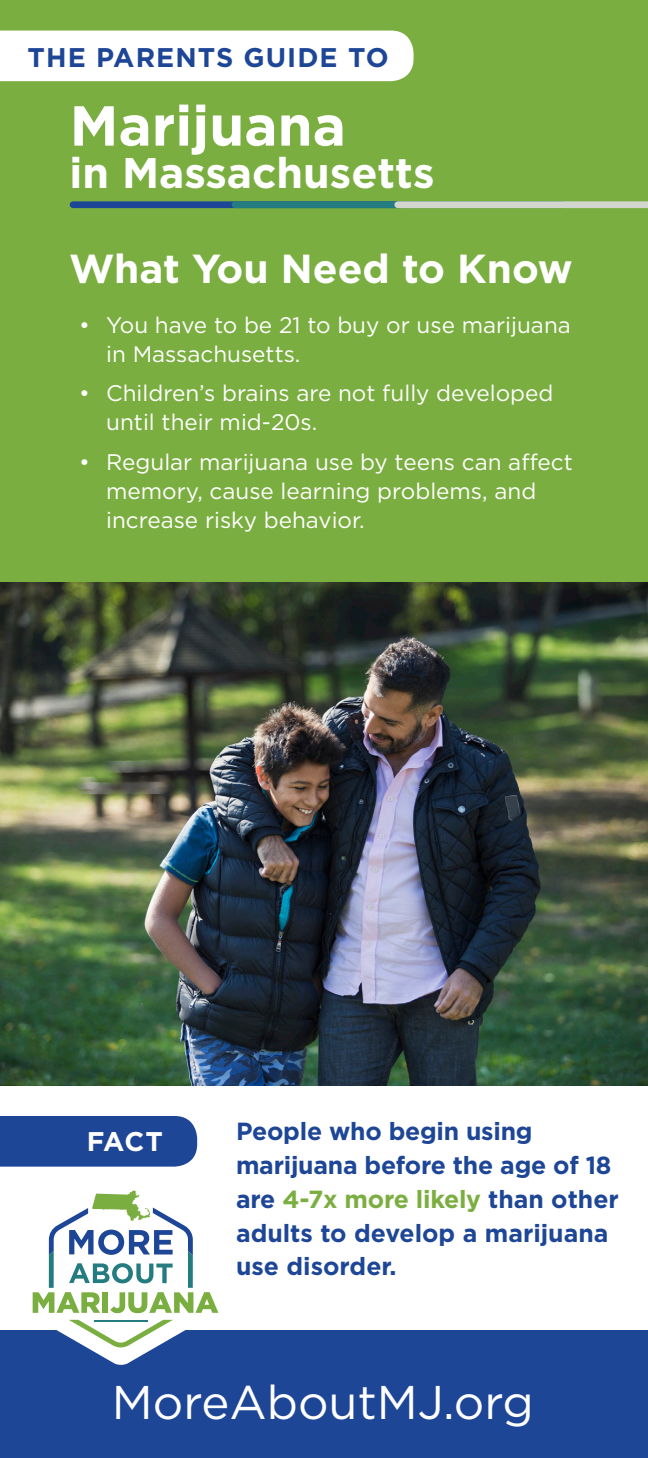
<style>
.page{position:relative;width:648px;height:1458px;background:#fff}
.page>*{position:absolute;margin:0;border:0;box-sizing:border-box;transform-origin:0 0}
.t1{font:700 56.25px "Gotham";color:#fff}
.t2{font:47.25px "Gotham";color:#fff}
.t3{font:700 42.75px "Gotham";color:#fff}
.t4{font:700 40.5px "Gotham";color:#fff}
.t5{font:700 27px "Gotham";letter-spacing:.04em;color:#1e4697}
.t6{font:700 27px "Gotham";color:#fff}
.t7{font:700 24.75px/33.8px "Gotham";letter-spacing:-.01em;color:#1e4697}
.t8{font:22.5px/29.2px "Gotham";color:#fff}
.s1{color:#7bae41}
</style>
<div class="page">
<div style="left:0;top:0;width:648px;height:659px;background:#7bae41"></div>
<div style="left:0;top:31px;width:414px;height:50px;background:#fff"></div>
<div style="left:73px;top:201px;width:328px;height:7px;background:#1e4697"></div>
<div style="left:235px;top:201px;width:328px;height:7px;background:#247b80"></div>
<div style="left:398px;top:201px;width:250px;height:7px;background:#d2d6ce"></div>
<div style="left:0;top:1330px;width:648px;height:128px;background:#1e4697"></div>
<svg style="left:33px;top:1190px;width:185px;height:175px"></svg>
<div style="left:0;top:1116px;width:197px;height:51px;background:#1e4697"></div>
<img style="left:0;top:582px;width:648px;height:503px">
<p class="t5" style="left:28px;top:40px;width:363px">THE PARENTS GUIDE TO</p>
<p class="t1" style="left:70px;top:88px;width:278px">Marijuana</p>
<p class="t3" style="left:70px;top:145px;width:366px">in Massachusetts</p>
<p class="t4" style="left:69px;top:242px;width:505px">What You Need to Know</p>
<p class="t8" style="left:106px;top:310px;width:466px;text-indent:-27px">• You have to be 21 to buy or use marijuana in Massachusetts.</p>
<p class="t8" style="left:106px;top:378px;width:449px;text-indent:-27px">• Children’s brains are not fully developed until their mid-20s.</p>
<p class="t8" style="left:106px;top:447px;width:468px;text-indent:-27px">• Regular marijuana use by teens can affect memory, cause learning problems, and increase risky behavior.</p>
<p class="t6" style="left:87px;top:1123px;width:78px">FACT</p>
<p class="t7" style="left:236px;top:1115px;width:384px">People who begin using marijuana before the age of 18 are <span class="s1">4-7x more likely</span> than other adults to develop a marijuana use disorder.</p>
<p class="t2" style="left:112px;top:1372px;width:424px">MoreAboutMJ.org</p>
</div>
